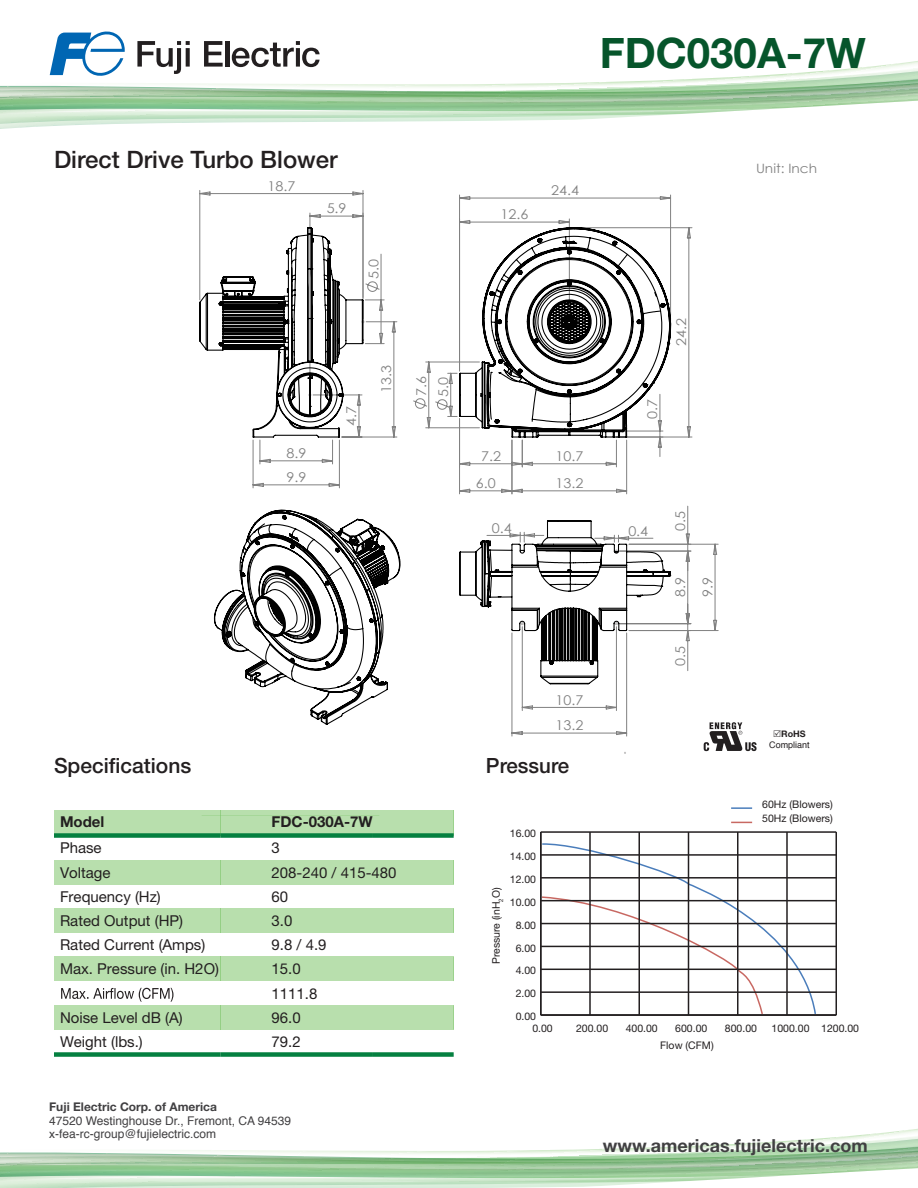
<style>
.page{position:relative;width:918px;height:1188px;background:#fff}
.page>*{position:absolute;margin:0;border:0;box-sizing:border-box;transform-origin:0 0}
.t1{font:700 42px "Helvetica Neue LT Std";color:#06552b}
.t2{font:500 24px "Helvetica Neue LT Std";color:#231f20}
.t3{font:500 21px "Helvetica Neue LT Std";color:#231f20}
.t4{font:700 18px "Helvetica Neue LT Std";color:#414042}
.t5{font:15px/24.2px "Helvetica Neue LT Std";color:#231f20}
.t6{font:700 15px "Helvetica Neue LT Std";color:#231f20}
.t7{font:13.5px/22px "Century Gothic";color:#818181;scale:1.07 1}
.t8{font:12.9px "Century Gothic";color:#818181;scale:1.07 1}
.t9{font:12px/13.5px "Helvetica";color:#414042}
.t10{font:700 12px "Helvetica Neue LT Std";color:#414042}
.t11{font:10.5px/14.2px "Helvetica Neue LT Std";color:#231f20}
.t12{font:9px "Helvetica";color:#231f20}
.t13{font:700 9px "Helvetica Neue LT Std";color:#231f20}
.t14{font:6.15px "Helvetica Neue LT Std";color:#231f20}
</style>
<div class="page">
<svg style="left:0;top:41px;width:918px;height:88px"></svg>
<svg style="left:0;top:1129px;width:918px;height:59px"></svg>
<svg style="left:137px;top:41px;width:53px;height:33px"></svg>
<svg style="left:186px;top:48px;width:4px;height:19px"></svg>
<svg style="left:204px;top:41px;width:19px;height:26px"></svg>
<hr style="left:225px;top:41px;width:4px;height:26px;background:#231f20">
<svg style="left:232px;top:41px;width:88px;height:26px"></svg>
<svg style="left:50px;top:31px;width:75px;height:45px"></svg>
<div style="left:372px;top:1005px;width:82px;height:25px;background:#b8dfad"></div>
<div style="left:220px;top:1005px;width:152px;height:25px;background:#b8dfad"></div>
<div style="left:54px;top:1005px;width:166px;height:25px;background:#b8dfad"></div>
<div style="left:372px;top:957px;width:82px;height:24px;background:#b8dfad"></div>
<div style="left:220px;top:957px;width:152px;height:24px;background:#b8dfad"></div>
<div style="left:54px;top:957px;width:166px;height:24px;background:#b8dfad"></div>
<div style="left:372px;top:908px;width:82px;height:25px;background:#b8dfad"></div>
<div style="left:220px;top:908px;width:152px;height:25px;background:#b8dfad"></div>
<div style="left:54px;top:908px;width:166px;height:25px;background:#b8dfad"></div>
<div style="left:372px;top:860px;width:82px;height:24px;background:#b8dfad"></div>
<div style="left:220px;top:860px;width:152px;height:24px;background:#b8dfad"></div>
<div style="left:54px;top:860px;width:166px;height:24px;background:#b8dfad"></div>
<div style="left:372px;top:810px;width:82px;height:26px;background:#b8dfad"></div>
<div style="left:220px;top:810px;width:152px;height:26px;background:#b8dfad"></div>
<div style="left:54px;top:810px;width:166px;height:26px;background:#b8dfad"></div>
<div style="left:54px;top:833px;width:166px;height:5px;background:#058040"></div>
<div style="left:220px;top:833px;width:152px;height:5px;background:#058040"></div>
<div style="left:372px;top:833px;width:82px;height:5px;background:#058040"></div>
<div style="left:54px;top:1052px;width:166px;height:5px;background:#058040"></div>
<div style="left:220px;top:1052px;width:152px;height:5px;background:#058040"></div>
<div style="left:372px;top:1052px;width:82px;height:5px;background:#058040"></div>
<svg style="left:61px;top:988px;width:112px;height:14px"></svg>
<svg style="left:704px;top:722px;width:53px;height:29px"></svg>
<svg style="left:199px;top:194px;width:493px;height:543px"></svg>
<hr style="left:731px;top:807px;width:21px;height:2px;background:#4a7dbb">
<svg style="left:731px;top:822px;width:21px;height:1px"></svg>
<svg style="left:542px;top:843px;width:275px;height:171px"></svg>
<svg style="left:540px;top:896px;width:224px;height:120px"></svg>
<hr style="left:589px;top:832px;width:2px;height:183px;background:#231f20">
<hr style="left:638px;top:832px;width:2px;height:183px;background:#231f20">
<hr style="left:688px;top:832px;width:1px;height:183px;background:#231f20">
<hr style="left:737px;top:832px;width:2px;height:183px;background:#231f20">
<hr style="left:786px;top:832px;width:2px;height:183px;background:#231f20">
<hr style="left:836px;top:832px;width:1px;height:183px;background:#231f20">
<hr style="left:540px;top:832px;width:2px;height:183px;background:#231f20">
<hr style="left:541px;top:1014px;width:295px;height:2px;background:#231f20">
<hr style="left:541px;top:991px;width:295px;height:2px;background:#231f20">
<hr style="left:541px;top:969px;width:295px;height:1px;background:#231f20">
<hr style="left:541px;top:946px;width:295px;height:1px;background:#231f20">
<hr style="left:541px;top:923px;width:295px;height:1px;background:#231f20">
<hr style="left:541px;top:900px;width:295px;height:1px;background:#231f20">
<hr style="left:541px;top:877px;width:295px;height:2px;background:#231f20">
<hr style="left:541px;top:854px;width:295px;height:2px;background:#231f20">
<hr style="left:541px;top:831px;width:295px;height:2px;background:#231f20">
<h1 class="t1" style="left:600px;top:27px;width:268px">FDC030A-7W</h1>
<h2 class="t2" style="left:54px;top:146px;width:285px">Direct Drive Turbo Blower</h2>
<p class="t7" style="left:268px;top:175px;width:28px">18.7</p>
<p class="t7" style="left:327px;top:197px;width:20px">5.9</p>
<p class="t7" style="left:362px;top:279px;width:20px;rotate:-90deg">5.0</p>
<p class="t7" style="left:286px;top:442px;width:20px">8.9</p>
<p class="t7" style="left:286px;top:466px;width:20px">9.9</p>
<p class="t7" style="left:340px;top:426px;width:20px;rotate:-90deg">4.7</p>
<p class="t7" style="left:375px;top:393px;width:28px;rotate:-90deg">13.3</p>
<p class="t7" style="left:410px;top:397px;width:21px;rotate:-90deg">7.6<br>5.0</p>
<p class="t7" style="left:501px;top:203px;width:28px">12.6</p>
<p class="t7" style="left:551px;top:179px;width:28px">24.4</p>
<p class="t7" style="left:670px;top:346px;width:28px;rotate:-90deg">24.2</p>
<p class="t7" style="left:481px;top:445px;width:20px">7.2</p>
<p class="t7" style="left:555px;top:445px;width:28px">10.7</p>
<p class="t7" style="left:476px;top:472px;width:20px">6.0</p>
<p class="t7" style="left:555px;top:472px;width:28px">13.2</p>
<p class="t7" style="left:641px;top:419px;width:20px;rotate:-90deg">0.7</p>
<p class="t7" style="left:492px;top:517px;width:20px">0.4</p>
<p class="t7" style="left:628px;top:519px;width:20px">0.4</p>
<p class="t7" style="left:669px;top:531px;width:20px;rotate:-90deg">0.5</p>
<p class="t7" style="left:669px;top:597px;width:20px;rotate:-90deg">8.9</p>
<p class="t7" style="left:696px;top:597px;width:20px;rotate:-90deg">9.9</p>
<p class="t7" style="left:555px;top:689px;width:28px">10.7</p>
<p class="t7" style="left:555px;top:714px;width:28px">13.2</p>
<p class="t7" style="left:669px;top:666px;width:20px;rotate:-90deg">0.5</p>
<p class="t8" style="left:756px;top:159px;width:59px">Unit: Inch</p>
<p class="t13" style="left:781px;top:728px;width:26px">RoHS</p>
<p class="t12" style="left:769px;top:737px;width:42px">Compliant</p>
<h3 class="t3" style="left:54px;top:753px;width:139px">Specifications</h3>
<h3 class="t3" style="left:486px;top:753px;width:85px">Pressure</h3>
<p class="t6" style="left:60px;top:813px;width:46px">Model</p>
<p class="t6" style="left:272px;top:813px;width:103px">FDC-030A-7W</p>
<p class="t5" style="left:60px;top:836px;width:43px">Phase</p>
<p class="t5" style="left:272px;top:836px;width:10px">3</p>
<p class="t5" style="left:60px;top:860px;width:52px">Voltage</p>
<p class="t5" style="left:272px;top:860px;width:127px">208-240 / 415-480</p>
<p class="t5" style="left:60px;top:884px;width:102px">Frequency (Hz)</p>
<p class="t5" style="left:272px;top:884px;width:18px">60</p>
<p class="t5" style="left:60px;top:908px;width:125px">Rated Output (HP)</p>
<p class="t5" style="left:272px;top:908px;width:22px">3.0</p>
<p class="t5" style="left:60px;top:933px;width:147px">Rated Current (Amps)</p>
<p class="t5" style="left:272px;top:933px;width:57px">9.8 / 4.9</p>
<p class="t5" style="left:60px;top:957px;width:160px">Max. Pressure (in. H2O)</p>
<p class="t5" style="left:272px;top:957px;width:47px">15.0<br>1111.8</p>
<p class="t5" style="left:60px;top:1005px;width:124px">Noise Level dB (A)</p>
<p class="t5" style="left:272px;top:1005px;width:31px">96.0</p>
<p class="t5" style="left:60px;top:1030px;width:84px">Weight (lbs.)</p>
<p class="t5" style="left:272px;top:1030px;width:31px">79.2</p>
<p class="t10" style="left:49px;top:1099px;width:169px">Fuji Electric Corp. of America</p>
<p class="t9" style="left:49px;top:1114px;width:243px">47520 Westinghouse Dr., Fremont, CA 94539 x-fea-rc-group@fujielectric.com</p>
<p class="t11" style="left:510px;top:826px;width:28px">16.00</p>
<p class="t11" style="left:510px;top:849px;width:28px">14.00</p>
<p class="t11" style="left:510px;top:872px;width:28px">12.00</p>
<p class="t11" style="left:489px;top:964px;width:78px;rotate:-90deg">Pressure (inH O)</p>
<p class="t11" style="left:510px;top:895px;width:28px">10.00</p>
<p class="t14" style="left:497px;top:902px;width:5px;rotate:-90deg">2</p>
<p class="t11" style="left:516px;top:918px;width:22px">8.00</p>
<p class="t11" style="left:516px;top:941px;width:22px">6.00</p>
<p class="t11" style="left:516px;top:963px;width:22px">4.00</p>
<p class="t11" style="left:516px;top:986px;width:22px">2.00</p>
<p class="t11" style="left:516px;top:1009px;width:22px">0.00</p>
<p class="t11" style="left:762px;top:797px;width:72px">60Hz (Blowers)<br>50Hz (Blowers)</p>
<p class="t11" style="left:532px;top:1021px;width:22px">0.00</p>
<p class="t11" style="left:576px;top:1021px;width:34px">200.00</p>
<p class="t11" style="left:626px;top:1021px;width:34px">400.00</p>
<p class="t11" style="left:675px;top:1021px;width:34px">600.00</p>
<p class="t11" style="left:725px;top:1021px;width:34px">800.00</p>
<p class="t11" style="left:772px;top:1021px;width:89px">1000.00 1200.00</p>
<p class="t11" style="left:660px;top:1038px;width:55px">Flow (CFM)</p>
<p class="t4" style="left:603px;top:1134px;width:266px">www.americas.fujielectric.com</p>
</div>
